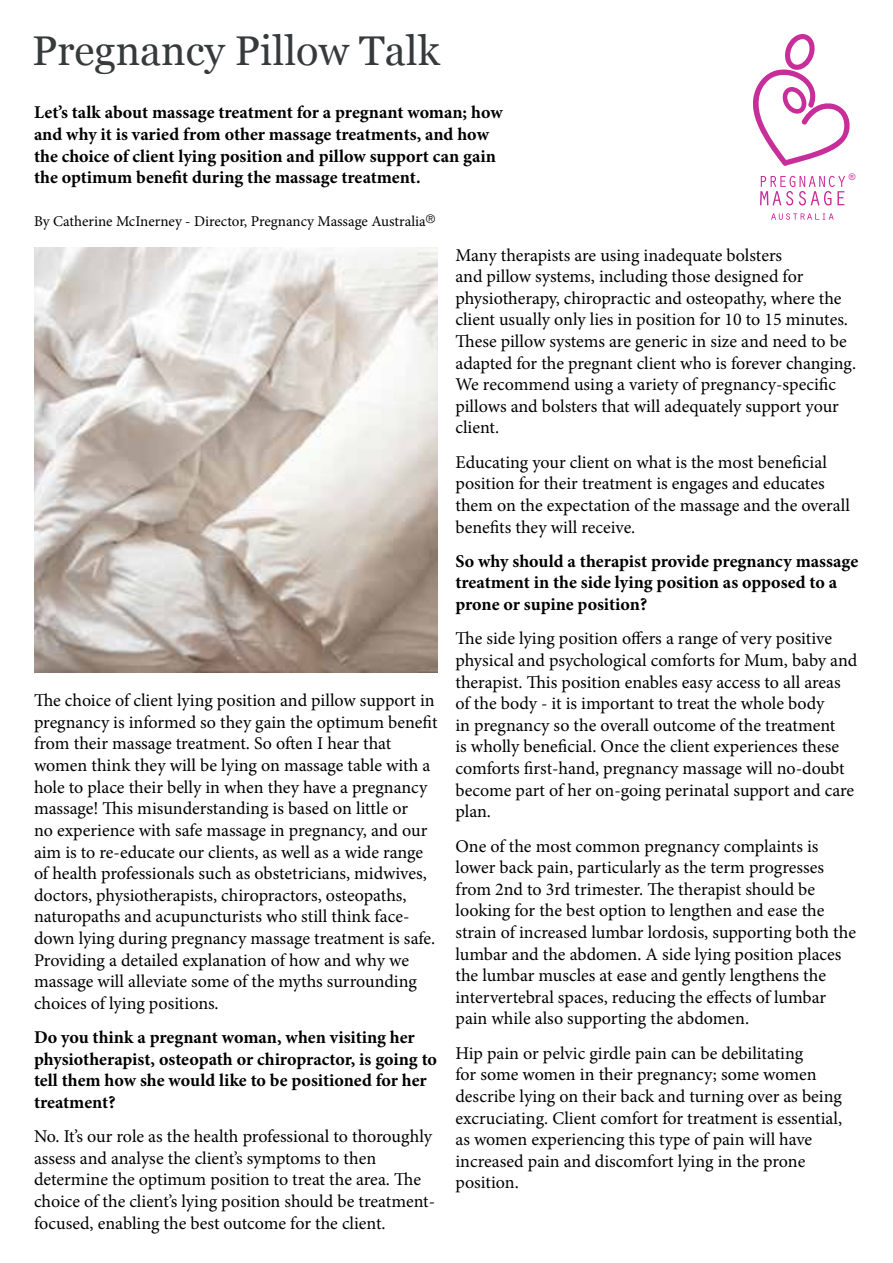
<style>
.page{position:relative;width:893px;height:1263px;background:#fff}
.page>*{position:absolute;margin:0;border:0;box-sizing:border-box;transform-origin:0 0}
.t1{font:41.55px "Georgia";color:#363a3b}
.t2{font:18px/21.6px "Minion Pro";color:#000}
.t3{font:700 18px/21.6px "Minion Pro";color:#000}
.t4{font:15px "Minion Pro";letter-spacing:-.005em;color:#000}
.t5{font:9.15px "Microsoft Sans Serif";color:#c82e9a}
</style>
<div class="page">
<img style="left:34px;top:247px;width:403px;height:426px">
<svg style="left:760px;top:176px;width:85px;height:30px"></svg>
<svg style="left:771px;top:213px;width:63px;height:7px"></svg>
<svg style="left:753px;top:34px;width:97px;height:132px"></svg>
<h1 class="t1" style="left:32px;top:21px;width:409px">Pregnancy Pillow Talk</h1>
<p class="t3" style="left:34px;top:102px;width:470px">Let’s talk about massage treatment for a pregnant woman; how and why it is varied from other massage treatments, and how the choice of client lying position and pillow support can gain the optimum benefit during the massage treatment.</p>
<p class="t4" style="left:34px;top:211px;width:403px">By Catherine McInerney - Director, Pregnancy Massage Australia<sup>®</sup></p>
<p class="t5" style="left:849px;top:171px;width:8px">®</p>
<p class="t2" style="left:34px;top:690px;width:405px">The choice of client lying position and pillow support in pregnancy is informed so they gain the optimum benefit from their massage treatment. So often I hear that women think they will be lying on massage table with a hole to place their belly in when they have a pregnancy massage! This misunderstanding is based on little or<br>no experience with safe massage in pregnancy, and our aim is to re-educate our clients, as well as a wide range of health professionals such as obstetricians, midwives, doctors, physiotherapists, chiropractors, osteopaths, naturopaths and acupuncturists who still think face&shy;down lying during pregnancy massage treatment is safe.<br>Providing a detailed explanation of how and why we massage will alleviate some of the myths surrounding choices of lying positions.</p>
<p class="t3" style="left:34px;top:1026px;width:404px">Do you think a pregnant woman, when visiting her physiotherapist, osteopath or chiropractor, is going to tell them how she would like to be positioned for her treatment?</p>
<p class="t2" style="left:34px;top:1126px;width:403px">No. It’s our role as the health professional to thoroughly assess and analyse the client’s symptoms to then determine the optimum position to treat the area. The choice of the client’s lying position should be treatment&shy;focused, enabling the best outcome for the client.</p>
<p class="t2" style="left:455px;top:244px;width:402px">Many therapists are using inadequate bolsters<br>and pillow systems, including those designed for physiotherapy, chiropractic and osteopathy, where the client usually only lies in position for 10 to 15 minutes.<br>These pillow systems are generic in size and need to be adapted for the pregnant client who is forever changing.<br>We recommend using a variety of pregnancy-specific pillows and bolsters that will adequately support your client.</p>
<p class="t2" style="left:455px;top:451px;width:396px">Educating your client on what is the most beneficial position for their treatment is engages and educates them on the expectation of the massage and the overall benefits they will receive.</p>
<p class="t3" style="left:455px;top:550px;width:404px">So why should a therapist provide pregnancy massage treatment in the side lying position as opposed to a prone or supine position?</p>
<p class="t2" style="left:455px;top:628px;width:403px">The side lying position offers a range of very positive physical and psychological comforts for Mum, baby and therapist. This position enables easy access to all areas of the body - it is important to treat the whole body<br>in pregnancy so the overall outcome of the treatment<br>is wholly beneficial. Once the client experiences these comforts first-hand, pregnancy massage will no-doubt become part of her on-going perinatal support and care plan.</p>
<p class="t2" style="left:455px;top:835px;width:402px">One of the most common pregnancy complaints is lower back pain, particularly as the term progresses from 2nd to 3rd trimester. The therapist should be looking for the best option to lengthen and ease the strain of increased lumbar lordosis, supporting both the lumbar and the abdomen. A side lying position places the lumbar muscles at ease and gently lengthens the intervertebral spaces, reducing the effects of lumbar pain while also supporting the abdomen.</p>
<p class="t2" style="left:455px;top:1042px;width:388px">Hip pain or pelvic girdle pain can be debilitating<br>for some women in their pregnancy; some women describe lying on their back and turning over as being excruciating. Client comfort for treatment is essential, as women experiencing this type of pain will have increased pain and discomfort lying in the prone position.</p>
</div>
